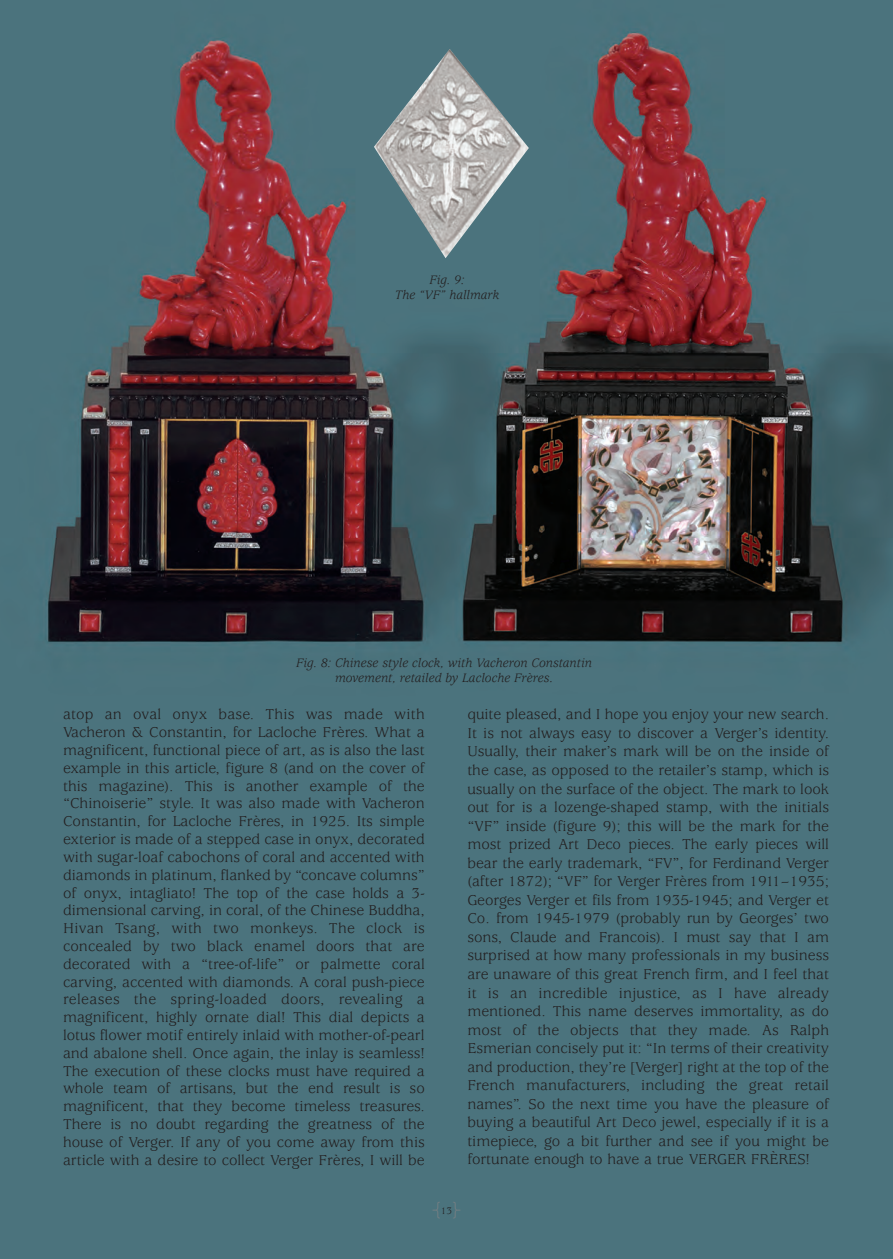
<style>
.page{position:relative;width:893px;height:1259px;background:#fff}
.page>*{position:absolute;margin:0;border:0;box-sizing:border-box;transform-origin:0 0}
.t1{font:100 18px "Helvetica Neue";color:#808285}
.t2{font:15.75px/17.9px "Usherwood";color:#231f20;text-align:justify}
.t3{font:italic 13.5px/15px "Usherwood";color:#231f20;text-align:center}
.s1{font-family:"Usherwood";font-weight:400;font-size:10.5px;color:#231f20}
</style>
<div class="page">
<img style="left:1px;top:0;width:892px;height:1259px">
<hr style="left:0;top:0;width:1px;height:1259px;background:#808990">
<img style="left:374px;top:49px;width:155px;height:209px">
<p class="t3" style="left:395px;top:273px;width:106px">Fig. 9:<br>The “VF” hallmark</p>
<p class="t3" style="left:296px;top:657px;width:297px">Fig. 8: Chinese style clock, with Vacheron Constantin movement, retailed by Lacloche Frères.</p>
<p class="t2" style="left:63px;top:707px;width:363px">atop an oval onyx base. This was made with Vacheron &amp; Constantin, for Lacloche Frères. What a magnificent, functional piece of art, as is also the last example in this article, figure 8 (and on the cover of this magazine). This is another example of the “Chinoiserie” style. It was also made with Vacheron Constantin, for Lacloche Frères, in 1925. Its simple exterior is made of a stepped case in onyx, decorated with sugar-loaf cabochons of coral and accented with diamonds in platinum, flanked by “concave columns” of onyx, intagliato! The top of the case holds a 3- dimensional carving, in coral, of the Chinese Buddha, Hivan Tsang, with two monkeys. The clock is concealed by two black enamel doors that are decorated with a “tree-of-life” or palmette coral carving, accented with diamonds. A coral push-piece releases the spring-loaded doors, revealing a magnificent, highly ornate dial! This dial depicts a lotus flower motif entirely inlaid with mother-of-pearl and abalone shell. Once again, the inlay is seamless!<br>The execution of these clocks must have required a whole team of artisans, but the end result is so magnificent, that they become timeless treasures.<br>There is no doubt regarding the greatness of the house of Verger. If any of you come away from this article with a desire to collect Verger Frères, I will be</p>
<p class="t2" style="left:467px;top:706px;width:363px;line-height:18.6px">quite pleased, and I hope you enjoy your new search.<br>It is not always easy to discover a Verger’s identity.<br>Usually, their maker’s mark will be on the inside of the case, as opposed to the retailer’s stamp, which is usually on the surface of the object. The mark to look out for is a lozenge-shaped stamp, with the initials “VF” inside (figure 9); this will be the mark for the most prized Art Deco pieces. The early pieces will bear the early trademark, “FV”, for Ferdinand Verger (after 1872); “VF” for Verger Frères from 1911–1935; Georges Verger et fils from 1935-1945; and Verger et Co. from 1945-1979 (probably run by Georges’ two sons, Claude and Francois). I must say that I am surprised at how many professionals in my business are unaware of this great French firm, and I feel that it is an incredible injustice, as I have already mentioned. This name deserves immortality, as do most of the objects that they made. As Ralph Esmerian concisely put it: “In terms of their creativity and production, they’re [Verger] right at the top of the French manufacturers, including the great retail names”. So the next time you have the pleasure of buying a beautiful Art Deco jewel, especially if it is a timepiece, go a bit further and see if you might be fortunate enough to have a true VERGER FRÈRES!</p>
<p class="t1" style="left:431px;top:1202px;width:32px">-{<span class="s1">13</span>}-</p>
</div>
